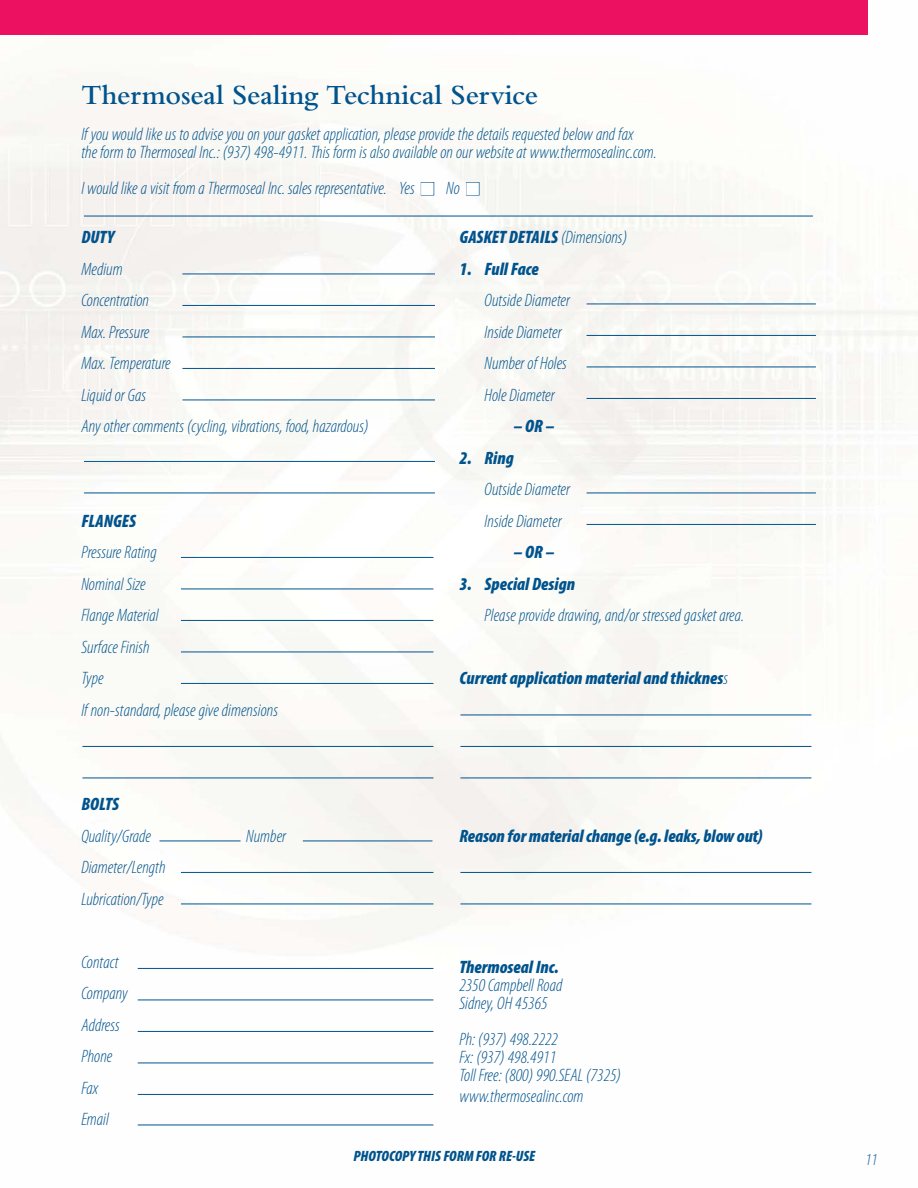
<style>
.page{position:relative;width:918px;height:1188px;background:#fff}
.page>*{position:absolute;margin:0;border:0;box-sizing:border-box;transform-origin:0 0}
.t1{font:500 27px "Bemtus T";color:#00538d}
.t2{font:italic 300 condensed 18px/31.5px "Myriad Pro";color:#00538d}
.t3{font:italic 900 condensed 18px "Myriad Pro";color:#00538d}
.t4{font:italic 300 condensed 16.5px "Myriad Pro";color:#00538d}
.t5{font:italic 900 condensed 15px "Myriad Pro";color:#00538d}
.s1{font-weight:300}
</style>
<div class="page">
<img style="left:0;top:0;width:918px;height:1126px">
<div style="left:0;top:0;width:867px;height:34px;background:#ed1261"></div>
<hr style="left:84px;top:216px;width:729px;height:1px;background:#00538e">
<hr style="left:182px;top:274px;width:253px;height:1px;background:#00538e">
<hr style="left:182px;top:305px;width:253px;height:1px;background:#00538e">
<hr style="left:182px;top:337px;width:253px;height:1px;background:#00538e">
<hr style="left:182px;top:368px;width:253px;height:1px;background:#00538e">
<hr style="left:182px;top:400px;width:253px;height:1px;background:#00538e">
<hr style="left:84px;top:461px;width:351px;height:1px;background:#00538e">
<hr style="left:84px;top:493px;width:351px;height:1px;background:#00538e">
<hr style="left:181px;top:557px;width:252px;height:1px;background:#00538e">
<hr style="left:181px;top:589px;width:252px;height:1px;background:#00538e">
<hr style="left:181px;top:620px;width:252px;height:1px;background:#00538e">
<hr style="left:181px;top:652px;width:252px;height:1px;background:#00538e">
<hr style="left:181px;top:683px;width:252px;height:1px;background:#00538e">
<hr style="left:82px;top:746px;width:351px;height:1px;background:#00538e">
<hr style="left:82px;top:778px;width:351px;height:1px;background:#00538e">
<hr style="left:160px;top:841px;width:81px;height:1px;background:#00538e">
<hr style="left:303px;top:841px;width:129px;height:1px;background:#00538e">
<hr style="left:181px;top:872px;width:252px;height:1px;background:#00538e">
<hr style="left:181px;top:904px;width:252px;height:1px;background:#00538e">
<hr style="left:138px;top:968px;width:295px;height:1px;background:#00538e">
<hr style="left:138px;top:1000px;width:295px;height:1px;background:#00538e">
<hr style="left:138px;top:1031px;width:295px;height:1px;background:#00538e">
<hr style="left:138px;top:1063px;width:295px;height:1px;background:#00538e">
<hr style="left:138px;top:1094px;width:295px;height:1px;background:#00538e">
<hr style="left:138px;top:1125px;width:295px;height:1px;background:#00538e">
<hr style="left:587px;top:304px;width:229px;height:1px;background:#00538e">
<hr style="left:587px;top:335px;width:229px;height:1px;background:#00538e">
<hr style="left:587px;top:367px;width:229px;height:1px;background:#00538e">
<hr style="left:587px;top:398px;width:229px;height:1px;background:#00538e">
<hr style="left:587px;top:493px;width:229px;height:1px;background:#00538e">
<hr style="left:587px;top:524px;width:229px;height:1px;background:#00538e">
<hr style="left:460px;top:715px;width:351px;height:1px;background:#00538e">
<hr style="left:460px;top:746px;width:351px;height:1px;background:#00538e">
<hr style="left:460px;top:778px;width:351px;height:1px;background:#00538e">
<hr style="left:460px;top:872px;width:351px;height:1px;background:#00538e">
<hr style="left:460px;top:904px;width:351px;height:1px;background:#00538e">
<h1 class="t1" style="left:81px;top:83px;width:458px">Thermoseal Sealing Technical Service</h1>
<p class="t2" style="left:81px;top:126px;width:577px;line-height:18px">If you would like us to advise you on your gasket application, please provide the details requested below and fax<br>the form to Thermoseal Inc.: (937) 498-4911. This form is also available on our website at www.thermosealinc.com.</p>
<p class="t2" style="left:81px;top:173px;width:400px">I would like a visit from a Thermoseal Inc. sales representative. Yes ■ No ■</p>
<p class="t3" style="left:81px;top:230px;width:34px">DUTY</p>
<p class="t3" style="left:459px;top:230px;width:169px">GASKET DETAILS <span class="s1">(Dimensions)</span></p>
<p class="t2" style="left:81px;top:254px;width:43px">Medium</p>
<p class="t3" style="left:459px;top:262px;width:81px">1. Full Face</p>
<p class="t2" style="left:81px;top:286px;width:69px">Concentration</p>
<p class="t2" style="left:485px;top:286px;width:87px">Outside Diameter</p>
<p class="t2" style="left:81px;top:317px;width:70px">Max. Pressure</p>
<p class="t2" style="left:485px;top:317px;width:79px">Inside Diameter</p>
<p class="t2" style="left:81px;top:349px;width:91px">Max. Temperature</p>
<p class="t2" style="left:485px;top:349px;width:84px">Number of Holes</p>
<p class="t2" style="left:81px;top:380px;width:66px">Liquid or Gas</p>
<p class="t2" style="left:485px;top:380px;width:72px">Hole Diameter</p>
<p class="t2" style="left:81px;top:412px;width:289px">Any other comments (cycling, vibrations, food, hazardous)</p>
<p class="t3" style="left:513px;top:419px;width:43px">– OR –</p>
<p class="t3" style="left:459px;top:451px;width:56px">2. Ring</p>
<p class="t2" style="left:485px;top:475px;width:87px">Outside Diameter</p>
<p class="t3" style="left:81px;top:514px;width:56px">FLANGES</p>
<p class="t2" style="left:485px;top:506px;width:79px">Inside Diameter</p>
<p class="t2" style="left:81px;top:538px;width:77px">Pressure Rating</p>
<p class="t3" style="left:513px;top:545px;width:43px">– OR –</p>
<p class="t2" style="left:81px;top:569px;width:66px">Nominal Size</p>
<p class="t3" style="left:459px;top:577px;width:117px">3. Special Design</p>
<p class="t2" style="left:81px;top:601px;width:79px">Flange Material</p>
<p class="t2" style="left:485px;top:601px;width:261px">Please provide drawing, and/or stressed gasket area.</p>
<p class="t2" style="left:81px;top:632px;width:70px">Surface Finish<br>Type</p>
<p class="t3" style="left:459px;top:671px;width:270px">Current application material and thicknes<span class="s1">s</span></p>
<p class="t2" style="left:81px;top:695px;width:198px">If non-standard, please give dimensions</p>
<p class="t3" style="left:81px;top:797px;width:39px">BOLTS</p>
<p class="t2" style="left:81px;top:821px;width:71px">Quality/Grade</p>
<p class="t2" style="left:246px;top:821px;width:42px">Number</p>
<p class="t3" style="left:459px;top:829px;width:305px">Reason for material change (e.g. leaks, blow out)</p>
<p class="t2" style="left:81px;top:853px;width:86px">Diameter/Length<br>Lubrication/Type</p>
<p class="t2" style="left:81px;top:947px;width:48px">Contact<br>Company<br>Address<br>Phone<br>Fax<br>Email</p>
<p class="t3" style="left:459px;top:960px;width:101px">Thermoseal Inc.</p>
<p class="t2" style="left:459px;top:977px;width:105px;line-height:18px">2350 Campbell Road<br>Sidney, OH 45365</p>
<p class="t2" style="left:459px;top:1031px;width:163px;line-height:18px">Ph: (937) 498.2222<br>Fx: (937) 498.4911<br>Toll Free: (800) 990.SEAL (7325)</p>
<p class="t2" style="left:459px;top:1082px;width:126px">www.thermosealinc.com</p>
<p class="t5" style="left:353px;top:1150px;width:183px">PHOTOCOPY THIS FORM FOR RE-USE</p>
<p class="t4" style="left:866px;top:1153px;width:13px">11</p>
</div>
